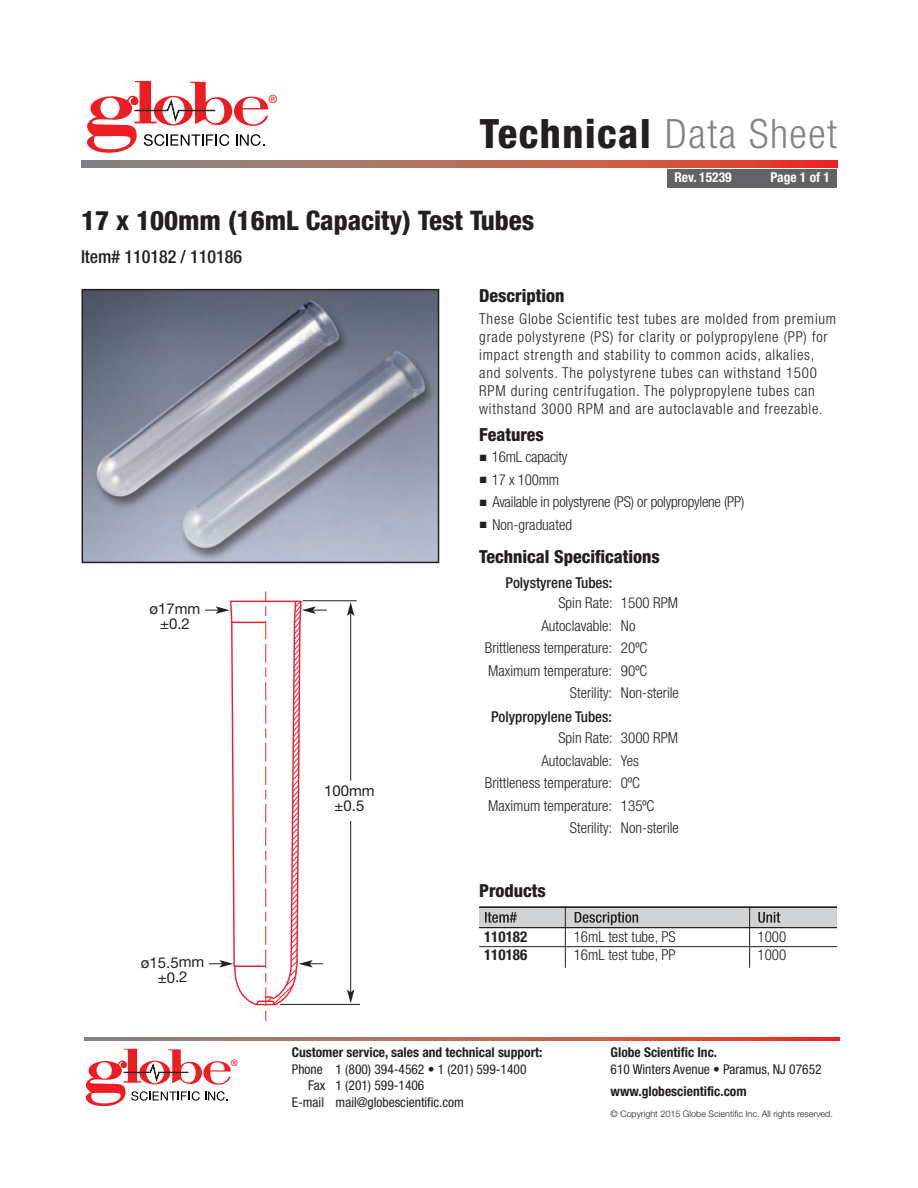
<style>
.page{position:relative;width:918px;height:1188px;background:#fff}
.page>*{position:absolute;margin:0;border:0;box-sizing:border-box;transform-origin:0 0}
.t1{font:800 condensed 40.5px "Helvetica Neue";letter-spacing:.04em;color:#231f20}
.t2{font:800 condensed 27px "Helvetica Neue";color:#231f20}
.t3{font:800 condensed 18px "Helvetica Neue";color:#231f20}
.t4{font:500 condensed 18px "Helvetica Neue";color:#231f20}
.t5{font:300 condensed 15px/18px "Helvetica Neue";letter-spacing:.05em;color:#231f20}
.t6{font:300 condensed 15px/22.5px "Helvetica Neue";letter-spacing:.005em;color:#231f20;text-align:right}
.t7{font:300 condensed 15px "Helvetica Neue";letter-spacing:-.015em;color:#231f20}
.t8{font:500 condensed 15px "Helvetica Neue";color:#231f20}
.t9{font:15px/15px "Helvetica Neue";letter-spacing:-.005em;color:#231f20;text-align:center}
.t10{font:700 condensed 15px "Helvetica Neue";color:#231f20}
.t11{font:condensed 13.5px "Helvetica Neue";color:#231f20}
.t12{font:700 condensed 13.5px "Helvetica Neue";color:#231f20}
.t13{font:700 condensed 13.5px "Helvetica Neue";color:#fff}
.t14{font:500 11.25px "Helvetica Neue";color:#ee1d23}
.t15{font:300 9px "Helvetica Neue";color:#231f20}
.t16{font:500 9px "Helvetica Neue";color:#ee1d23}
.s1{font-weight:300;color:#808285}
</style>
<div class="page">
<hr style="left:479px;top:906px;width:358px;height:2px;background:#231f20">
<hr style="left:479px;top:946px;width:358px;height:1px;background:#231f20">
<svg style="left:87px;top:81px;width:181px;height:72px"></svg>
<svg style="left:81px;top:160px;width:756px;height:8px;background:#b66757"></svg>
<img style="left:85px;top:292px;width:351px;height:268px">
<div style="left:82px;top:289px;width:357px;height:274px;border:2px solid #231f20"></div>
<div style="left:668px;top:169px;width:169px;height:19px;background:#636366"></div>
<div style="left:479px;top:908px;width:358px;height:20px;background:#d1d2d4"></div>
<svg style="left:485px;top:912px;width:153px;height:13px"></svg>
<svg style="left:84px;top:1037px;width:756px;height:3px;background:#b66757"></svg>
<svg style="left:86px;top:1049px;width:145px;height:57px"></svg>
<hr style="left:280px;top:1004px;width:80px;height:1px;background:#231f20">
<hr style="left:350px;top:613px;width:1px;height:379px;background:#231f20">
<svg style="left:347px;top:990px;width:7px;height:13px"></svg>
<svg style="left:347px;top:602px;width:7px;height:14px"></svg>
<svg style="left:205px;top:592px;width:122px;height:428px"></svg>
<hr style="left:303px;top:600px;width:54px;height:1px;background:#231f20">
<hr style="left:565px;top:907px;width:1px;height:61px;background:#231f20">
<div style="left:317px;top:781px;width:62px;height:40px;background:#fff"></div>
<hr style="left:749px;top:907px;width:1px;height:61px;background:#231f20">
<p class="t14" style="left:268px;top:95px;width:10px">®</p>
<h1 class="t1" style="left:480px;top:120px;width:359px">Technical <span class="s1">Data Sheet</span></h1>
<p class="t13" style="left:674px;top:173px;width:59px">Rev. 15239</p>
<p class="t13" style="left:771px;top:173px;width:61px">Page 1 of 1</p>
<h2 class="t2" style="left:81px;top:211px;width:455px">17 x 100mm (16mL Capacity) Test Tubes</h2>
<p class="t4" style="left:81px;top:250px;width:163px">Item# 110182 / 110186</p>
<p class="t3" style="left:479px;top:289px;width:87px">Description</p>
<p class="t5" style="left:479px;top:311px;width:358px">These Globe Scientific test tubes are molded from premium grade polystyrene (PS) for clarity or polypropylene (PP) for impact strength and stability to common acids, alkalies, and solvents. The polystyrene tubes can withstand 1500<br>RPM during centrifugation. The polypropylene tubes can withstand 3000 RPM and are autoclavable and freezable.</p>
<p class="t3" style="left:479px;top:428px;width:66px">Features</p>
<p class="t7" style="left:480px;top:452px;width:89px">■ 16mL capacity</p>
<p class="t6" style="left:480px;top:469px;width:81px">■ 17 x 100mm</p>
<p class="t7" style="left:480px;top:497px;width:266px">■ Available in polystyrene (PS) or polypropylene (PP)</p>
<p class="t6" style="left:480px;top:514px;width:94px">■ Non-graduated</p>
<p class="t9" style="left:150px;top:603px;width:52px">ø17mm ±0.2</p>
<p class="t9" style="left:141px;top:956px;width:65px">ø15.5mm ±0.2</p>
<p class="t16" style="left:231px;top:1060px;width:9px">®</p>
<p class="t9" style="left:324px;top:784px;width:52px">100mm ±0.5</p>
<p class="t3" style="left:479px;top:550px;width:182px">Technical Specifications</p>
<p class="t8" style="left:506px;top:577px;width:108px">Polystyrene Tubes:</p>
<p class="t6" style="left:621px;top:593px;width:59px;text-align:left">1500 RPM<br>No<br>20ºC<br>90ºC<br>Non-sterile</p>
<p class="t6" style="left:621px;top:728px;width:59px;text-align:left">3000 RPM<br>Yes<br>0ºC<br>135ºC<br>Non-sterile</p>
<p class="t6" style="left:485px;top:593px;width:129px">Spin Rate:<br>Autoclavable:<br>Brittleness temperature:<br>Maximum temperature:<br>Sterility:</p>
<p class="t8" style="left:491px;top:712px;width:123px">Polypropylene Tubes:</p>
<p class="t6" style="left:485px;top:728px;width:129px">Spin Rate:<br>Autoclavable:<br>Brittleness temperature:<br>Maximum temperature:<br>Sterility:</p>
<p class="t3" style="left:479px;top:884px;width:68px">Products</p>
<p class="t10" style="left:484px;top:931px;width:45px">110182</p>
<p class="t6" style="left:574px;top:927px;width:103px">16mL test tube, PS</p>
<p class="t6" style="left:758px;top:927px;width:30px">1000</p>
<p class="t10" style="left:484px;top:949px;width:45px">110186</p>
<p class="t6" style="left:574px;top:945px;width:103px">16mL test tube, PP</p>
<p class="t6" style="left:758px;top:945px;width:30px">1000</p>
<p class="t12" style="left:292px;top:1048px;width:252px">Customer service, sales and technical support:</p>
<p class="t11" style="left:292px;top:1064px;width:236px">Phone 1 (800) 394-4562 • 1 (201) 599-1400</p>
<p class="t11" style="left:308px;top:1081px;width:118px">Fax 1 (201) 599-1406</p>
<p class="t11" style="left:292px;top:1097px;width:174px">E-mail mail@globescientific.com</p>
<p class="t12" style="left:611px;top:1048px;width:108px">Globe Scientific Inc.</p>
<p class="t11" style="left:611px;top:1064px;width:212px">610 Winters Avenue • Paramus, NJ 07652</p>
<p class="t12" style="left:611px;top:1087px;width:138px">www.globescientific.com</p>
<p class="t15" style="left:611px;top:1110px;width:224px">© Copyright 2015 Globe Scientific Inc. All rights reserved.</p>
</div>
